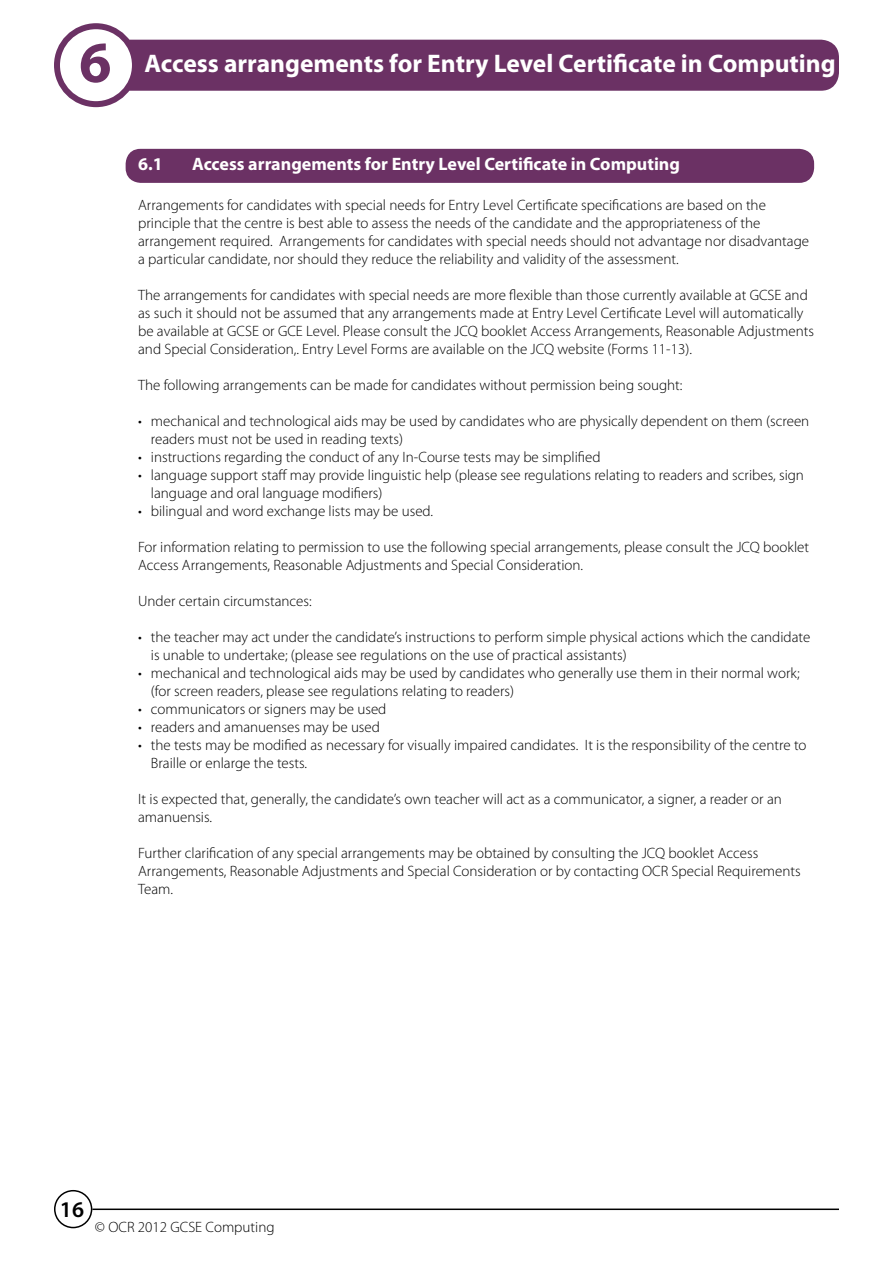
<style>
.page{position:relative;width:893px;height:1263px;background:#fff}
.page>*{position:absolute;margin:0;border:0;box-sizing:border-box;transform-origin:0 0}
.t1{font:700 58.5px "Myriad Pro";color:#6b3164}
.t2{font:700 25.5px "Myriad Pro";color:#fff}
.t3{font:600 22.5px "Myriad Pro";color:#000}
.t4{font:700 18px "Myriad Pro";color:#fff}
.t5{font:300 15px/18px "Myriad Pro";color:#000}
</style>
<div class="page">
<div style="left:112px;top:40px;width:727px;height:51px;background:#6b3164;border-radius:18px"></div>
<div style="left:57px;top:26px;width:78px;height:78px;background:#fff;border-radius:50%"></div>
<div style="left:54px;top:23px;width:84px;height:84px;border:6px solid #6b3164;border-radius:50%"></div>
<div style="left:126px;top:149px;width:688px;height:34px;background:#6b3164;border-radius:15px"></div>
<hr style="left:92px;top:1208px;width:747px;height:2px;background:#000">
<div style="left:54px;top:1190px;width:38px;height:38px;border:2px solid #000;border-radius:50%"></div>
<p class="t1" style="left:79px;top:24px;width:34px">6</p>
<p class="t2" style="left:145px;top:47px;width:693px">Access arrangements for Entry Level Certificate in Computing</p>
<p class="t4" style="left:138px;top:152px;width:26px">6.1</p>
<p class="t4" style="left:192px;top:152px;width:489px">Access arrangements for Entry Level Certificate in Computing</p>
<p class="t5" style="left:138px;top:196px;width:672px">Arrangements for candidates with special needs for Entry Level Certificate specifications are based on the principle that the centre is best able to assess the needs of the candidate and the appropriateness of the arrangement required. Arrangements for candidates with special needs should not advantage nor disadvantage a particular candidate, nor should they reduce the reliability and validity of the assessment.</p>
<p class="t5" style="left:138px;top:286px;width:677px">The arrangements for candidates with special needs are more flexible than those currently available at GCSE and as such it should not be assumed that any arrangements made at Entry Level Certificate Level will automatically be available at GCSE or GCE Level. Please consult the JCQ booklet Access Arrangements, Reasonable Adjustments and Special Consideration,. Entry Level Forms are available on the JCQ website (Forms 11-13).</p>
<p class="t5" style="left:138px;top:376px;width:546px">The following arrangements can be made for candidates without permission being sought:</p>
<p class="t5" style="left:151px;top:412px;width:660px;text-indent:-13px">• mechanical and technological aids may be used by candidates who are physically dependent on them (screen readers must not be used in reading texts)</p>
<p class="t5" style="left:138px;top:448px;width:464px">• instructions regarding the conduct of any In-Course tests may be simplified</p>
<p class="t5" style="left:151px;top:466px;width:654px;text-indent:-13px">• language support staff may provide linguistic help (please see regulations relating to readers and scribes, sign language and oral language modifiers)</p>
<p class="t5" style="left:138px;top:502px;width:297px">• bilingual and word exchange lists may be used.</p>
<p class="t5" style="left:138px;top:538px;width:672px">For information relating to permission to use the following special arrangements, please consult the JCQ booklet<br>Access Arrangements, Reasonable Adjustments and Special Consideration.</p>
<p class="t5" style="left:138px;top:592px;width:175px">Under certain circumstances:</p>
<p class="t5" style="left:151px;top:628px;width:661px;text-indent:-13px">• the teacher may act under the candidate’s instructions to perform simple physical actions which the candidate is unable to undertake; (please see regulations on the use of practical assistants)</p>
<p class="t5" style="left:151px;top:664px;width:650px;text-indent:-13px">• mechanical and technological aids may be used by candidates who generally use them in their normal work; (for screen readers, please see regulations relating to readers)</p>
<p class="t5" style="left:138px;top:700px;width:250px">• communicators or signers may be used</p>
<p class="t5" style="left:138px;top:718px;width:243px">• readers and amanuenses may be used</p>
<p class="t5" style="left:151px;top:736px;width:657px;text-indent:-13px">• the tests may be modified as necessary for visually impaired candidates. It is the responsibility of the centre to<br>Braille or enlarge the tests.</p>
<p class="t5" style="left:138px;top:790px;width:645px">It is expected that, generally, the candidate’s own teacher will act as a communicator, a signer, a reader or an amanuensis.</p>
<p class="t5" style="left:138px;top:844px;width:664px">Further clarification of any special arrangements may be obtained by consulting the JCQ booklet Access<br>Arrangements, Reasonable Adjustments and Special Consideration or by contacting OCR Special Requirements<br>Team.</p>
<p class="t3" style="left:60px;top:1195px;width:26px">16</p>
<p class="t5" style="left:95px;top:1218px;width:181px">© OCR 2012 GCSE Computing</p>
</div>
